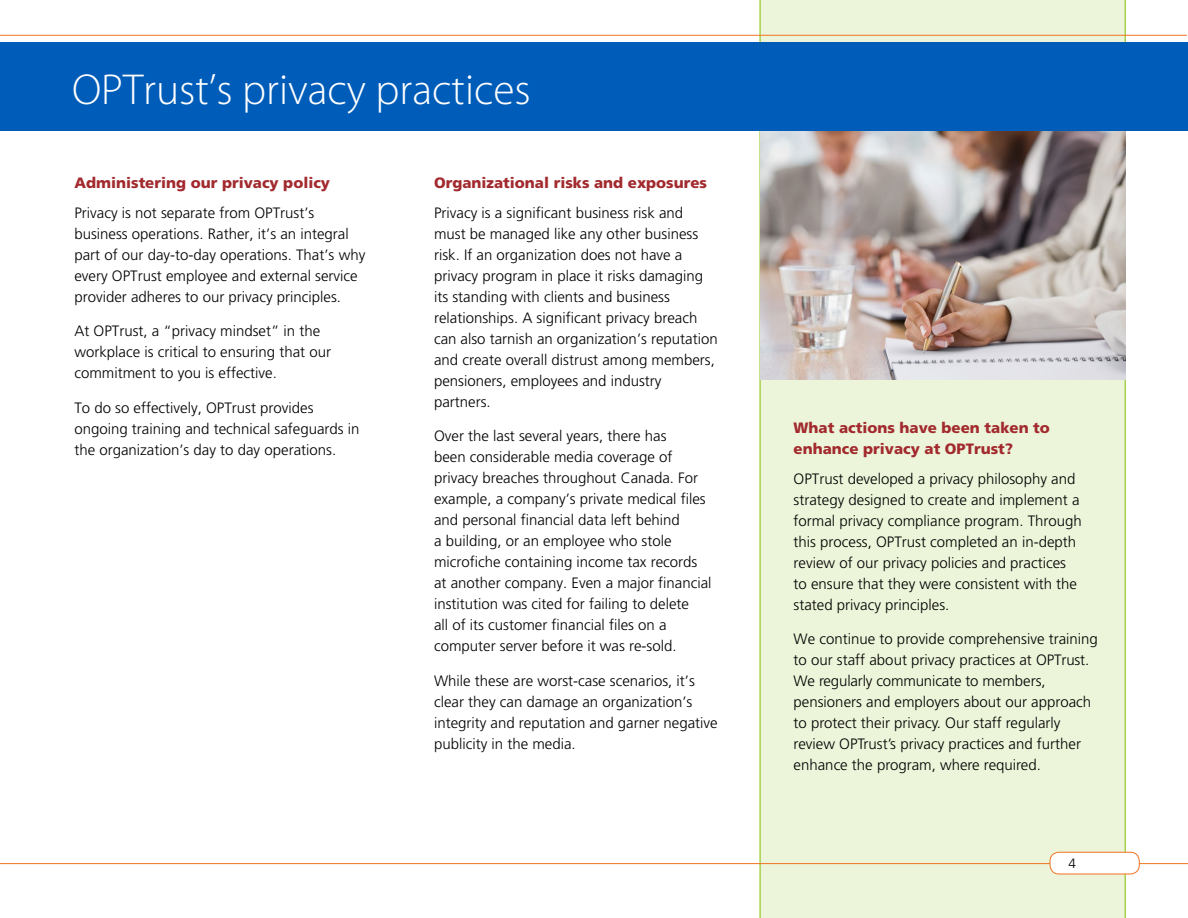
<style>
.page{position:relative;width:1188px;height:918px;background:#fff}
.page>*{position:absolute;margin:0;border:0;box-sizing:border-box;transform-origin:0 0}
.t1{font:300 43.5px "Myriad Pro";color:#fff}
.t2{font:300 15px/21px "Frutiger";color:#000}
.t3{font:900 15px/21px "Frutiger";color:#a22a2e}
.t4{font:300 13.5px "Frutiger";color:#000}
</style>
<div class="page">
<div style="left:760px;top:0;width:366px;height:918px;background:#ecf5d9"></div>
<img style="left:760px;top:130px;width:365px;height:249px">
<hr style="left:0;top:35px;width:1187px;height:1px;background:#f37321">
<div style="left:0;top:42px;width:1188px;height:88px;background:#005cb9"></div>
<hr style="left:0;top:863px;width:1188px;height:1px;background:#f37321">
<div style="left:1050px;top:852px;width:89px;height:22px;background:#fff;border-radius:9px"></div>
<div style="left:1050px;top:852px;width:90px;height:22px;border:1px solid #f37321;border-radius:9px"></div>
<h1 class="t1" style="left:72px;top:63px;width:460px">OPTrust’s privacy practices</h1>
<p class="t3" style="left:74px;top:172px;width:257px">Administering our privacy policy</p>
<p class="t2" style="left:74px;top:202px;width:292px">Privacy is not separate from OPTrust’s business operations. Rather, it’s an integral part of our day-to-day operations. That’s why every OPTrust employee and external service provider adheres to our privacy principles.</p>
<p class="t2" style="left:74px;top:321px;width:258px">At OPTrust, a “privacy mindset” in the workplace is critical to ensuring that our commitment to you is effective.</p>
<p class="t2" style="left:74px;top:397px;width:287px">To do so effectively, OPTrust provides ongoing training and technical safeguards in the organization’s day to day operations.</p>
<p class="t3" style="left:434px;top:172px;width:275px">Organizational risks and exposures</p>
<p class="t2" style="left:434px;top:202px;width:285px">Privacy is a significant business risk and must be managed like any other business risk. If an organization does not have a privacy program in place it risks damaging its standing with clients and business relationships. A significant privacy breach can also tarnish an organization’s reputation and create overall distrust among members, pensioners, employees and industry partners.</p>
<p class="t2" style="left:434px;top:426px;width:279px">Over the last several years, there has<br>been considerable media coverage of privacy breaches throughout Canada. For example, a company’s private medical files and personal financial data left behind<br>a building, or an employee who stole microfiche containing income tax records at another company. Even a major financial institution was cited for failing to delete<br>all of its customer financial files on a computer server before it was re-sold.</p>
<p class="t2" style="left:434px;top:670px;width:285px">While these are worst-case scenarios, it’s clear they can damage an organization’s integrity and reputation and garner negative publicity in the media.</p>
<p class="t3" style="left:794px;top:417px;width:258px">What actions have been taken to enhance privacy at OPTrust?</p>
<p class="t2" style="left:794px;top:468px;width:290px">OPTrust developed a privacy philosophy and strategy designed to create and implement a formal privacy compliance program. Through this process, OPTrust completed an in-depth review of our privacy policies and practices to ensure that they were consistent with the stated privacy principles.</p>
<p class="t2" style="left:794px;top:628px;width:306px">We continue to provide comprehensive training to our staff about privacy practices at OPTrust.<br>We regularly communicate to members, pensioners and employers about our approach to protect their privacy. Our staff regularly review OPTrust’s privacy practices and further enhance the program, where required.</p>
<p class="t4" style="left:1068px;top:855px;width:9px">4</p>
</div>
